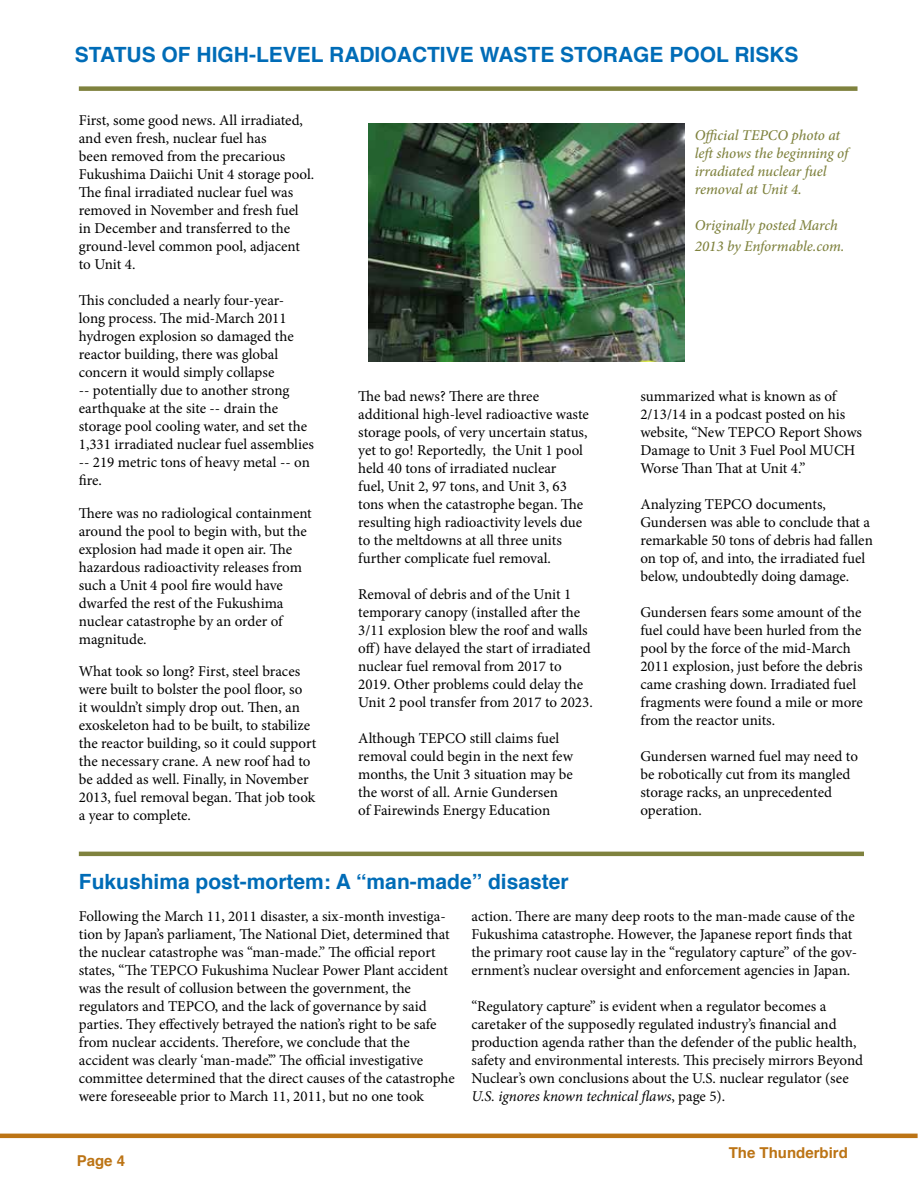
<style>
.page{position:relative;width:918px;height:1188px;background:#fff}
.page>*{position:absolute;margin:0;border:0;box-sizing:border-box;transform-origin:0 0}
.t1{font:700 21px "Helvetica";color:#006cb7}
.t2{font:15px/18px "Minion Pro";color:#000}
.t3{font:italic 500 15px/18px "Minion Pro";letter-spacing:-.01em;color:#7f823e}
.t4{font:700 15px "Helvetica";color:#bc7415}
.s1{font-style:italic}
</style>
<div class="page">
<hr style="left:0;top:1134px;width:918px;height:4px;background:#bc7415">
<div style="left:79px;top:86px;width:779px;height:5px;background:#7f823e"></div>
<hr style="left:79px;top:852px;width:785px;height:4px;background:#7f823e">
<img style="left:369px;top:123px;width:316px;height:239px">
<h1 class="t1" style="left:75px;top:38px;width:725px">STATUS OF HIGH-LEVEL RADIOACTIVE WASTE STORAGE POOL RISKS</h1>
<p class="t2" style="left:79px;top:112px;width:237px">First, some good news. All irradiated, and even fresh, nuclear fuel has<br>been removed from the precarious<br>Fukushima Daiichi Unit 4 storage pool.<br>The final irradiated nuclear fuel was removed in November and fresh fuel in December and transferred to the ground-level common pool, adjacent to Unit 4.</p>
<p class="t2" style="left:79px;top:292px;width:237px">This concluded a nearly four-year&shy;long process. The mid-March 2011 hydrogen explosion so damaged the reactor building, there was global concern it would simply collapse<br>-- potentially due to another strong earthquake at the site -- drain the storage pool cooling water, and set the 1,331 irradiated nuclear fuel assemblies -- 219 metric tons of heavy metal -- on fire.</p>
<p class="t2" style="left:79px;top:504px;width:235px">There was no radiological containment around the pool to begin with, but the explosion had made it open air. The hazardous radioactivity releases from such a Unit 4 pool fire would have dwarfed the rest of the Fukushima nuclear catastrophe by an order of magnitude.</p>
<p class="t2" style="left:79px;top:662px;width:239px">What took so long? First, steel braces were built to bolster the pool floor, so<br>it wouldn’t simply drop out. Then, an exoskeleton had to be built, to stabilize the reactor building, so it could support the necessary crane. A new roof had to be added as well. Finally, in November 2013, fuel removal began. That job took a year to complete.</p>
<p class="t2" style="left:358px;top:387px;width:232px">The bad news? There are three additional high-level radioactive waste storage pools, of very uncertain status, yet to go! Reportedly, the Unit 1 pool held 40 tons of irradiated nuclear<br>fuel, Unit 2, 97 tons, and Unit 3, 63 tons when the catastrophe began. The resulting high radioactivity levels due to the meltdowns at all three units further complicate fuel removal.</p>
<p class="t2" style="left:358px;top:585px;width:236px">Removal of debris and of the Unit 1 temporary canopy (installed after the 3/11 explosion blew the roof and walls off) have delayed the start of irradiated nuclear fuel removal from 2017 to 2019. Other problems could delay the Unit 2 pool transfer from 2017 to 2023.</p>
<p class="t2" style="left:358px;top:729px;width:216px">Although TEPCO still claims fuel removal could begin in the next few months, the Unit 3 situation may be the worst of all. Arnie Gundersen of Fairewinds Energy Education</p>
<h1 class="t1" style="left:79px;top:865px;width:491px">Fukushima post-mortem: A “man-made” disaster</h1>
<p class="t3" style="left:695px;top:126px;width:155px">Official TEPCO photo at left shows the beginning of irradiated nuclear fuel removal at Unit 4.</p>
<p class="t3" style="left:695px;top:214px;width:151px;line-height:21.6px">Originally posted March<br>2013 by Enformable.com.</p>
<p class="t2" style="left:640px;top:387px;width:223px">summarized what is known as of<br>2/13/14 in a podcast posted on his website, “New TEPCO Report Shows<br>Damage to Unit 3 Fuel Pool MUCH<br>Worse Than That at Unit 4.”</p>
<p class="t2" style="left:640px;top:495px;width:234px">Analyzing TEPCO documents, Gundersen was able to conclude that a remarkable 50 tons of debris had fallen on top of, and into, the irradiated fuel below, undoubtedly doing damage.</p>
<p class="t2" style="left:640px;top:603px;width:224px">Gundersen fears some amount of the fuel could have been hurled from the pool by the force of the mid-March 2011 explosion, just before the debris came crashing down. Irradiated fuel fragments were found a mile or more from the reactor units.</p>
<p class="t2" style="left:640px;top:747px;width:219px">Gundersen warned fuel may need to be robotically cut from its mangled storage racks, an unprecedented operation.</p>
<p class="t2" style="left:79px;top:907px;width:378px">Following the March 11, 2011 disaster, a six-month investiga&shy;tion by Japan’s parliament, The National Diet, determined that the nuclear catastrophe was “man-made.” The official report states, “The TEPCO Fukushima Nuclear Power Plant accident was the result of collusion between the government, the regulators and TEPCO, and the lack of governance by said parties. They effectively betrayed the nation’s right to be safe from nuclear accidents. Therefore, we conclude that the accident was clearly ‘man-made’.” The official investigative committee determined that the direct causes of the catastrophe were foreseeable prior to March 11, 2011, but no one took</p>
<p class="t4" style="left:77px;top:1148px;width:50px">Page 4</p>
<p class="t2" style="left:471px;top:907px;width:387px">action. There are many deep roots to the man-made cause of the Fukushima catastrophe. However, the Japanese report finds that the primary root cause lay in the “regulatory capture” of the gov&shy;ernment’s nuclear oversight and enforcement agencies in Japan.</p>
<p class="t2" style="left:471px;top:997px;width:393px">“Regulatory capture” is evident when a regulator becomes a caretaker of the supposedly regulated industry’s financial and production agenda rather than the defender of the public health, safety and environmental interests. This precisely mirrors Beyond Nuclear’s own conclusions about the U.S. nuclear regulator (see <span class="s1">U.S. ignores known technical flaws</span>, page 5).</p>
<p class="t4" style="left:729px;top:1141px;width:121px">The Thunderbird</p>
</div>
